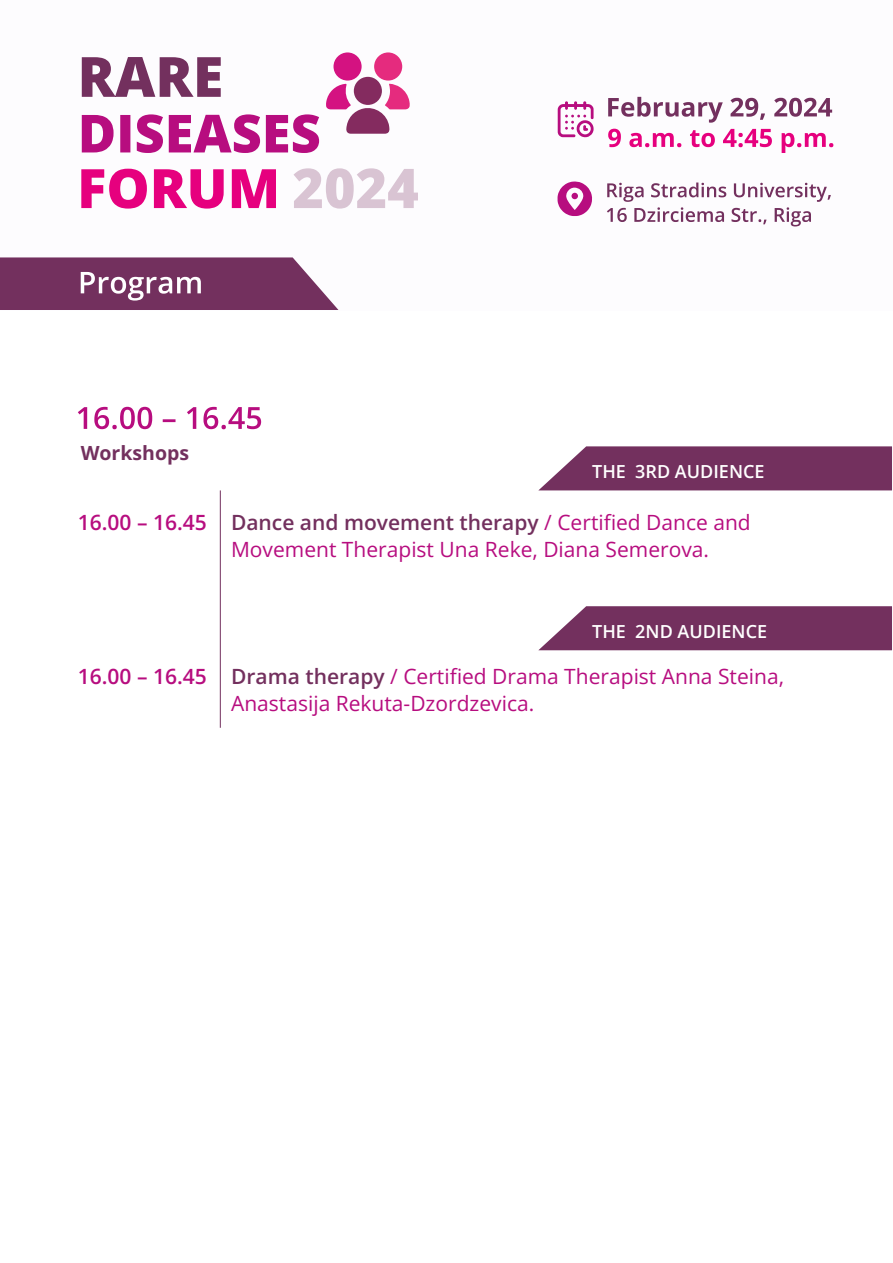
<style>
.page{position:relative;width:893px;height:1263px;background:#fff}
.page>*{position:absolute;margin:0;border:0;box-sizing:border-box;transform-origin:0 0}
.t1{font:21px/27px "Open Sans";color:#b70d7f}
.t2{font:600 21px "Open Sans";color:#b70d7f}
.t3{font:700 19.5px "Open Sans";color:#73305e}
.t4{font:600 18px "Open Sans";color:#fff}
.s1{font-weight:600;color:#73305e}
</style>
<div class="page">
<svg style="left:539px;top:446px;width:353px;height:44px;background:#7d3f6a"></svg>
<svg style="left:538px;top:606px;width:354px;height:44px;background:#7d3f6a"></svg>
<hr style="left:220px;top:490px;width:1px;height:238px;background:#73305e">
<svg style="left:78px;top:407px;width:183px;height:22px"></svg>
<svg style="left:0;top:257px;width:338px;height:53px;background:#844972"></svg>
<svg style="left:558px;top:101px;width:36px;height:36px"></svg>
<svg style="left:557px;top:181px;width:35px;height:35px"></svg>
<div style="left:571px;top:193px;width:7px;height:6px;background:#b70d7f;border-radius:50%"></div>
<svg style="left:294px;top:168px;width:124px;height:41px"></svg>
<div style="left:333px;top:52px;width:29px;height:29px;background:#d41281;border-radius:50%"></div>
<div style="left:374px;top:52px;width:28px;height:29px;background:#e52b7e;border-radius:50%"></div>
<div style="left:354px;top:77px;width:28px;height:28px;background:#842b5f;border-radius:50%"></div>
<svg style="left:326px;top:84px;width:84px;height:50px"></svg>
<svg style="left:82px;top:57px;width:139px;height:40px"></svg>
<svg style="left:81px;top:169px;width:195px;height:40px"></svg>
<svg style="left:82px;top:114px;width:237px;height:39px"></svg>
<svg style="left:607px;top:182px;width:224px;height:44px"></svg>
<svg style="left:608px;top:97px;width:224px;height:26px"></svg>
<svg style="left:608px;top:129px;width:225px;height:24px"></svg>
<p class="t3" style="left:81px;top:439px;width:110px">Workshops</p>
<p class="t2" style="left:78px;top:508px;width:131px">16.00 – 16.45</p>
<p class="t2" style="left:78px;top:662px;width:131px">16.00 – 16.45</p>
<p class="t4" style="left:592px;top:459px;width:174px">THE 3RD AUDIENCE</p>
<p class="t1" style="left:231px;top:508px;width:521px"><span class="s1">Dance and movement therapy</span> / Certified Dance and<br>Movement Therapist Una Reke, Diana Semerova.</p>
<p class="t4" style="left:592px;top:619px;width:176px">THE 2ND AUDIENCE</p>
<p class="t1" style="left:231px;top:663px;width:555px"><span class="s1">Drama therapy</span> / Certified Drama Therapist Anna Steina,<br>Anastasija Rekuta-Dzordzevica.</p>
</div>
